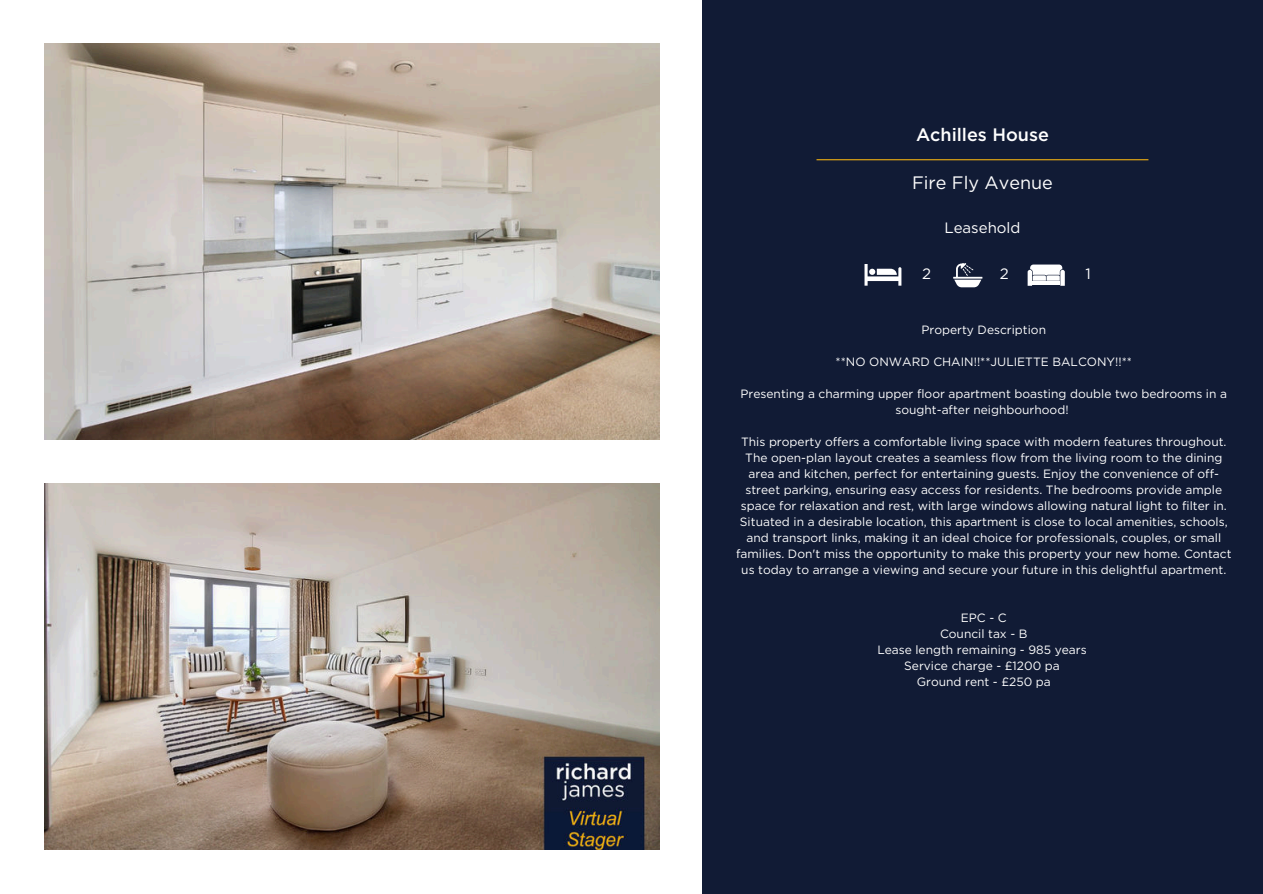
<style>
.page{position:relative;width:1263px;height:894px;background:#fff}
.page>*{position:absolute;margin:0;border:0;box-sizing:border-box;transform-origin:0 0}
.t1{font:500 18px "Gotham";color:#fff}
.t2{font:18px "Gotham";color:#fff}
.t3{font:15px "Gotham";color:#fff}
.t4{font:12px/16px "Gotham";color:#fff;text-align:center}
</style>
<div class="page">
<img style="left:44px;top:44px;width:616px;height:395px">
<div style="left:702px;top:0;width:561px;height:893px;background:#111b35"></div>
<hr style="left:816px;top:159px;width:332px;height:1px;background:#efaf12">
<svg style="left:864px;top:264px;width:37px;height:21px"></svg>
<svg style="left:953px;top:263px;width:29px;height:24px"></svg>
<svg style="left:1028px;top:264px;width:37px;height:22px"></svg>
<img style="left:44px;top:483px;width:616px;height:366px">
<h1 class="t1" style="left:916px;top:123px;width:134px">Achilles House</h1>
<h1 class="t2" style="left:912px;top:171px;width:142px">Fire Fly Avenue</h1>
<p class="t3" style="left:944px;top:218px;width:78px">Leasehold</p>
<p class="t3" style="left:922px;top:264px;width:10px">2</p>
<p class="t3" style="left:1000px;top:264px;width:10px">2</p>
<p class="t3" style="left:1086px;top:264px;width:7px">1</p>
<p class="t4" style="left:921px;top:321px;width:126px">Property Description</p>
<p class="t4" style="left:836px;top:353px;width:298px">**NO ONWARD CHAIN!!**JULIETTE BALCONY!!**</p>
<p class="t4" style="left:741px;top:385px;width:488px">Presenting a charming upper floor apartment boasting double two bedrooms in a sought-after neighbourhood!</p>
<p class="t4" style="left:736px;top:433px;width:497px">This property offers a comfortable living space with modern features throughout.<br>The open-plan layout creates a seamless flow from the living room to the dining area and kitchen, perfect for entertaining guests. Enjoy the convenience of off&shy;street parking, ensuring easy access for residents. The bedrooms provide ample space for relaxation and rest, with large windows allowing natural light to filter in.<br>Situated in a desirable location, this apartment is close to local amenities, schools, and transport links, making it an ideal choice for professionals, couples, or small families. Don't miss the opportunity to make this property your new home. Contact us today to arrange a viewing and secure your future in this delightful apartment.</p>
<p class="t4" style="left:877px;top:609px;width:211px">EPC - C<br>Council tax - B<br>Lease length remaining - 985 years<br>Service charge - £1200 pa<br>Ground rent - £250 pa</p>
</div>
